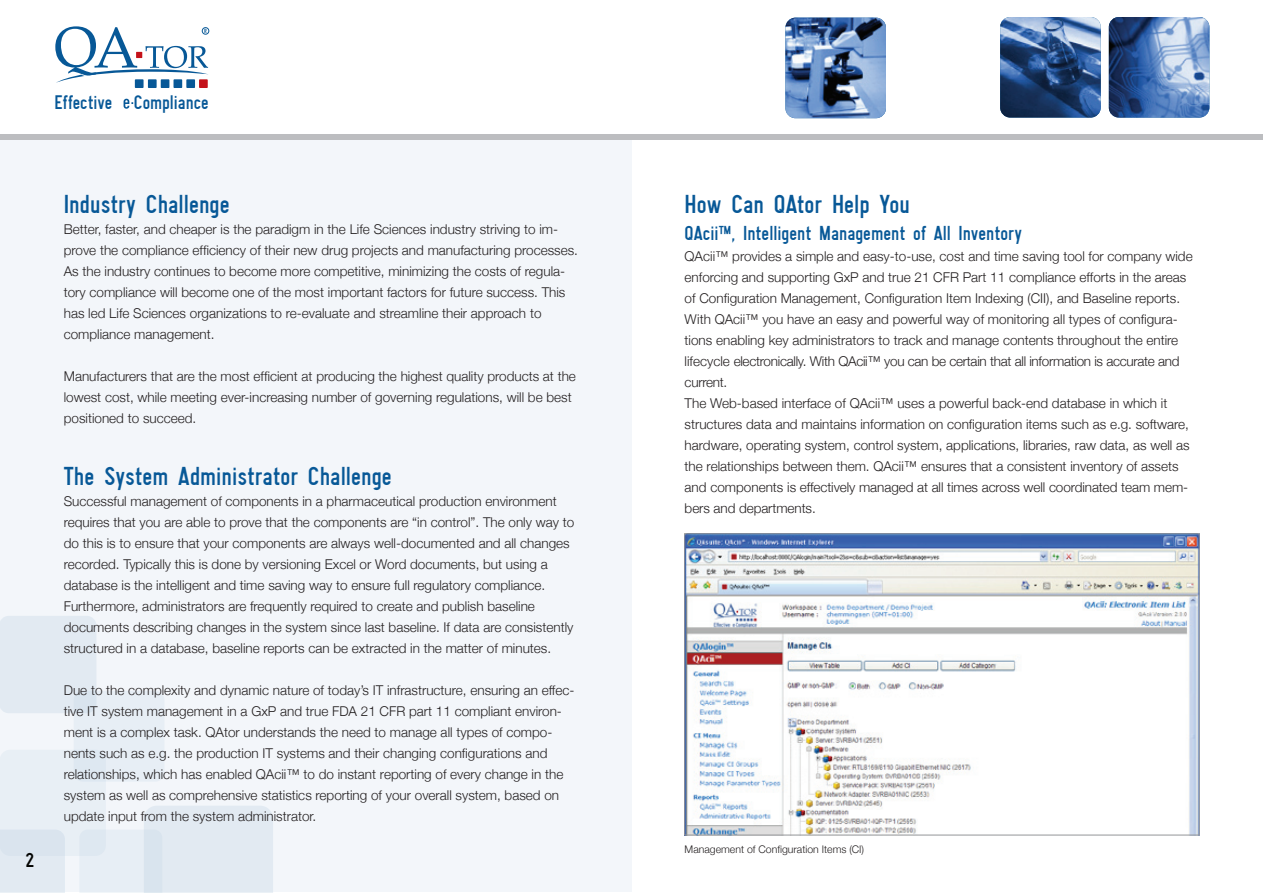
<style>
.page{position:relative;width:1263px;height:893px;background:#fff}
.page>*{position:absolute;margin:0;border:0;box-sizing:border-box;transform-origin:0 0}
.t1{font:27px "Snv D Reg Con";color:#075897}
.t2{font:21px "Snv D Reg Con";color:#075897}
.t3{font:21px "Snv D Reg Con";color:#040503}
.t4{font:20.4px "Snv D Reg Con";color:#075897}
.t5{font:300 13.5px/21px "Helvetica Neue";color:#231f20}
.t6{font:300 10.5px "Helvetica Neue";color:#231f20}
.t7{font:6.3px "Snv D Reg Con";color:#075897}
</style>
<div class="page">
<div style="left:1px;top:139px;width:631px;height:753px;background:#f3f6fa"></div>
<div style="left:0;top:616px;width:96px;height:97px;background:#e2eaf2"></div>
<div style="left:0;top:849px;width:65px;height:44px;background:#e2eaf2"></div>
<div style="left:74px;top:691px;width:91px;height:91px;background:#e7eef5;border-radius:9px"></div>
<div style="left:0;top:750px;width:106px;height:106px;background:linear-gradient(to right,#e5edf3,#e4ecf3);border-radius:11px"></div>
<svg style="left:79px;top:806px;width:194px;height:87px"></svg>
<img style="left:1000px;top:17px;width:101px;height:101px">
<img style="left:1109px;top:17px;width:100px;height:101px">
<img style="left:785px;top:18px;width:101px;height:100px">
<div style="left:199px;top:79px;width:9px;height:9px;background:#c4121a"></div>
<svg style="left:55px;top:26px;width:153px;height:57px"></svg>
<div style="left:186px;top:79px;width:9px;height:9px;background:#075897"></div>
<div style="left:173px;top:79px;width:9px;height:9px;background:#075897"></div>
<div style="left:161px;top:79px;width:8px;height:9px;background:#075897"></div>
<div style="left:148px;top:79px;width:9px;height:9px;background:#075897"></div>
<svg style="left:124px;top:99px;width:9px;height:10px"></svg>
<div style="left:135px;top:79px;width:9px;height:9px;background:#075897"></div>
<div style="left:202px;top:27px;width:7px;height:8px;border:1px solid #075897;border-radius:50%"></div>
<img style="left:686px;top:535px;width:511px;height:298px">
<div style="left:684px;top:533px;width:515px;height:302px;border:1px solid #939598"></div>
<div style="left:1px;top:134px;width:1262px;height:6px;background:#bcbdc0"></div>
<p class="t7" style="left:204px;top:27px;width:4px">R</p>
<h3 class="t4" style="left:55px;top:90px;width:156px">Effective Compliance</h3>
<h2 class="t3" style="left:26px;top:848px;width:10px">2</h2>
<h1 class="t1" style="left:64px;top:188px;width:167px">Industry Challenge</h1>
<p class="t5" style="left:64px;top:218px;width:516px">Better, faster, and cheaper is the paradigm in the Life Sciences industry striving to im&shy;prove the compliance efficiency of their new drug projects and manufacturing processes.<br>As the industry continues to become more competitive, minimizing the costs of regula&shy;tory compliance will become one of the most important factors for future success. This has led Life Sciences organizations to re-evaluate and streamline their approach to compliance management.</p>
<p class="t5" style="left:64px;top:365px;width:514px">Manufacturers that are the most efficient at producing the highest quality products at the lowest cost, while meeting ever-increasing number of governing regulations, will be best positioned to succeed.</p>
<h1 class="t1" style="left:64px;top:461px;width:329px">The System Administrator Challenge</h1>
<p class="t5" style="left:64px;top:491px;width:512px">Successful management of components in a pharmaceutical production environment requires that you are able to prove that the components are “in control”. The only way to do this is to ensure that your components are always well-documented and all changes recorded. Typically this is done by versioning Excel or Word documents, but using a database is the intelligent and time saving way to ensure full regulatory compliance.<br>Furthermore, administrators are frequently required to create and publish baseline documents describing changes in the system since last baseline. If data are consistently structured in a database, baseline reports can be extracted in the matter of minutes.</p>
<p class="t5" style="left:64px;top:680px;width:512px">Due to the complexity and dynamic nature of today’s IT infrastructure, ensuring an effec&shy;tive IT system management in a GxP and true FDA 21 CFR part 11 compliant environ&shy;ment is a complex task. QAtor understands the need to manage all types of compo&shy;nents such as e.g. the production IT systems and their changing configurations and relationships, which has enabled QAcii™ to do instant reporting of every change in the system as well as comprehensive statistics reporting of your overall system, based on update input from the system administrator.</p>
<h1 class="t1" style="left:685px;top:188px;width:227px">How Can QAtor Help You</h1>
<h2 class="t2" style="left:685px;top:221px;width:339px">QAcii™, Intelligent Management of All Inventory</h2>
<p class="t5" style="left:685px;top:245px;width:509px">QAcii™ provides a simple and easy-to-use, cost and time saving tool for company wide enforcing and supporting GxP and true 21 CFR Part 11 compliance efforts in the areas of Configuration Management, Configuration Item Indexing (CII), and Baseline reports.<br>With QAcii™ you have an easy and powerful way of monitoring all types of configura&shy;tions enabling key administrators to track and manage contents throughout the entire lifecycle electronically. With QAcii™ you can be certain that all information is accurate and current.<br>The Web-based interface of QAcii™ uses a powerful back-end database in which it structures data and maintains information on configuration items such as e.g. software, hardware, operating system, control system, applications, libraries, raw data, as well as the relationships between them. QAcii™ ensures that a consistent inventory of assets and components is effectively managed at all times across well coordinated team mem&shy;bers and departments.</p>
<p class="t6" style="left:685px;top:843px;width:181px">Management of Configuration Items (CI)</p>
</div>
